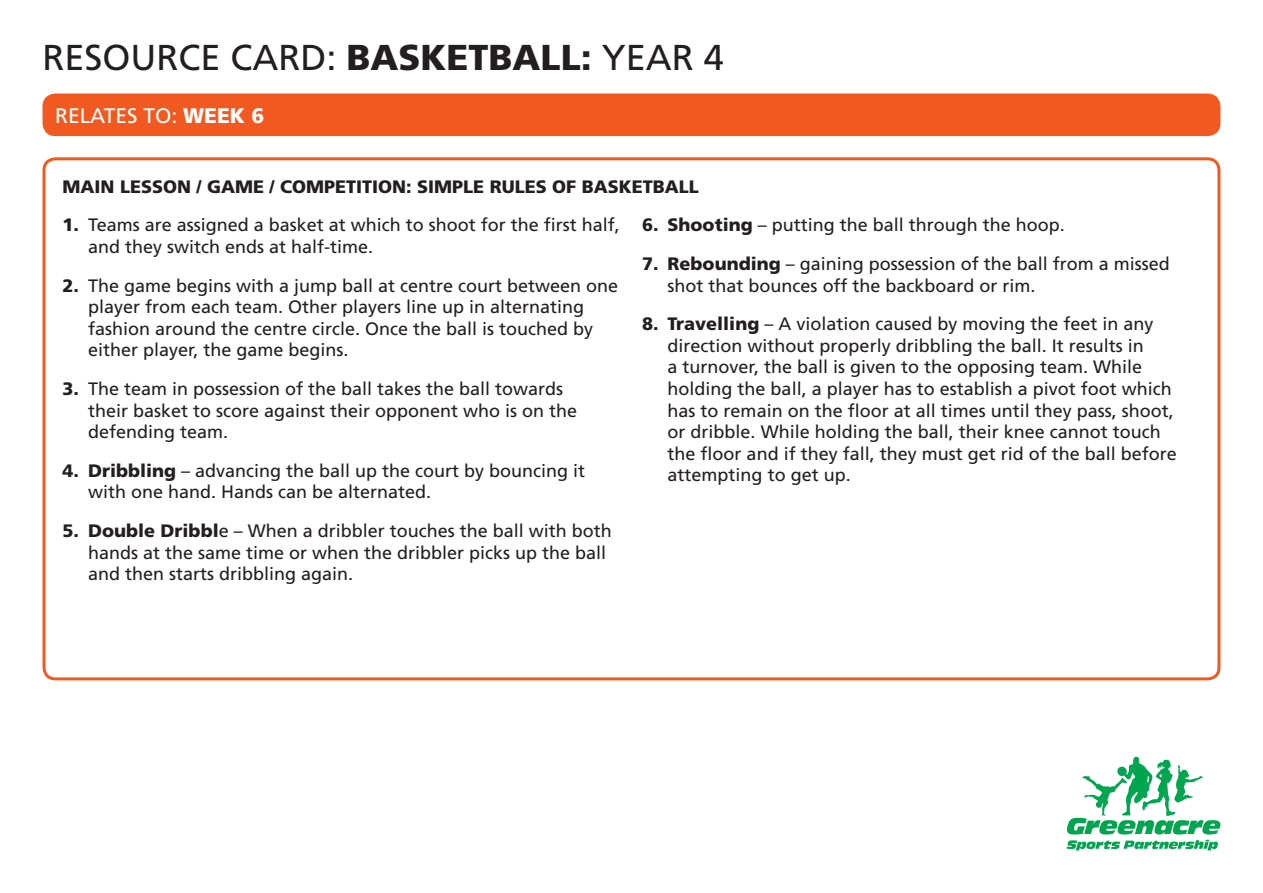
<style>
.page{position:relative;width:1263px;height:893px;background:#fff}
.page>*{position:absolute;margin:0;border:0;box-sizing:border-box;transform-origin:0 0}
.t1{font:36px "Frutiger CE";color:#231f20}
.t2{font:21px "Frutiger CE";color:#fff}
.t3{font:18px/21.6px "Frutiger CE";color:#231f20}
.t4{font:900 18px "Frutiger CE";color:#231f20}
.s1{font-weight:900}
</style>
<div class="page">
<svg style="left:1066px;top:840px;width:152px;height:10px"></svg>
<svg style="left:1067px;top:757px;width:153px;height:77px"></svg>
<div style="left:43px;top:94px;width:1177px;height:42px;background:#f15921;border-radius:13px"></div>
<div style="left:43px;top:157px;width:1177px;height:523px;border:3px solid #f15921;border-radius:11px"></div>
<h1 class="t1" style="left:43px;top:37px;width:683px">RESOURCE CARD: <span class="s1">BASKETBALL:</span> YEAR 4</h1>
<p class="t2" style="left:55px;top:103px;width:211px">RELATES TO: <span class="s1">WEEK 6</span></p>
<p class="t4" style="left:63px;top:176px;width:322px">MAIN LESSON / GAME / COMPETITION</p>
<p class="t4" style="left:406px;top:176px;width:294px">: SIMPLE RULES OF BASKETBALL</p>
<p class="t3" style="left:88px;top:214px;width:533px;text-indent:-26px"><span class="s1">1.</span> Teams are assigned a basket at which to shoot for the first half, and they switch ends at half-time.</p>
<p class="t3" style="left:88px;top:274px;width:532px;text-indent:-26px"><span class="s1">2.</span> The game begins with a jump ball at centre court between one player from each team. Other players line up in alternating fashion around the centre circle. Once the ball is touched by either player, the game begins.</p>
<p class="t3" style="left:88px;top:378px;width:491px;text-indent:-26px"><span class="s1">3.</span> The team in possession of the ball takes the ball towards their basket to score against their opponent who is on the defending team.</p>
<p class="t3" style="left:88px;top:460px;width:499px;text-indent:-26px"><span class="s1">4. Dribbling</span> – advancing the ball up the court by bouncing it with one hand. Hands can be alternated.</p>
<p class="t3" style="left:88px;top:520px;width:525px;text-indent:-26px"><span class="s1">5. Double Dribbl</span>e – When a dribbler touches the ball with both hands at the same time or when the dribbler picks up the ball and then starts dribbling again.</p>
<p class="t3" style="left:642px;top:214px;width:424px"><span class="s1">6. Shooting</span> – putting the ball through the hoop.</p>
<p class="t3" style="left:668px;top:253px;width:504px;text-indent:-26px"><span class="s1">7. Rebounding</span> – gaining possession of the ball from a missed shot that bounces off the backboard or rim.</p>
<p class="t3" style="left:668px;top:313px;width:511px;text-indent:-26px"><span class="s1">8. Travelling</span> – A violation caused by moving the feet in any direction without properly dribbling the ball. It results in<br>a turnover, the ball is given to the opposing team. While holding the ball, a player has to establish a pivot foot which has to remain on the floor at all times until they pass, shoot, or dribble. While holding the ball, their knee cannot touch the floor and if they fall, they must get rid of the ball before attempting to get up.</p>
</div>
